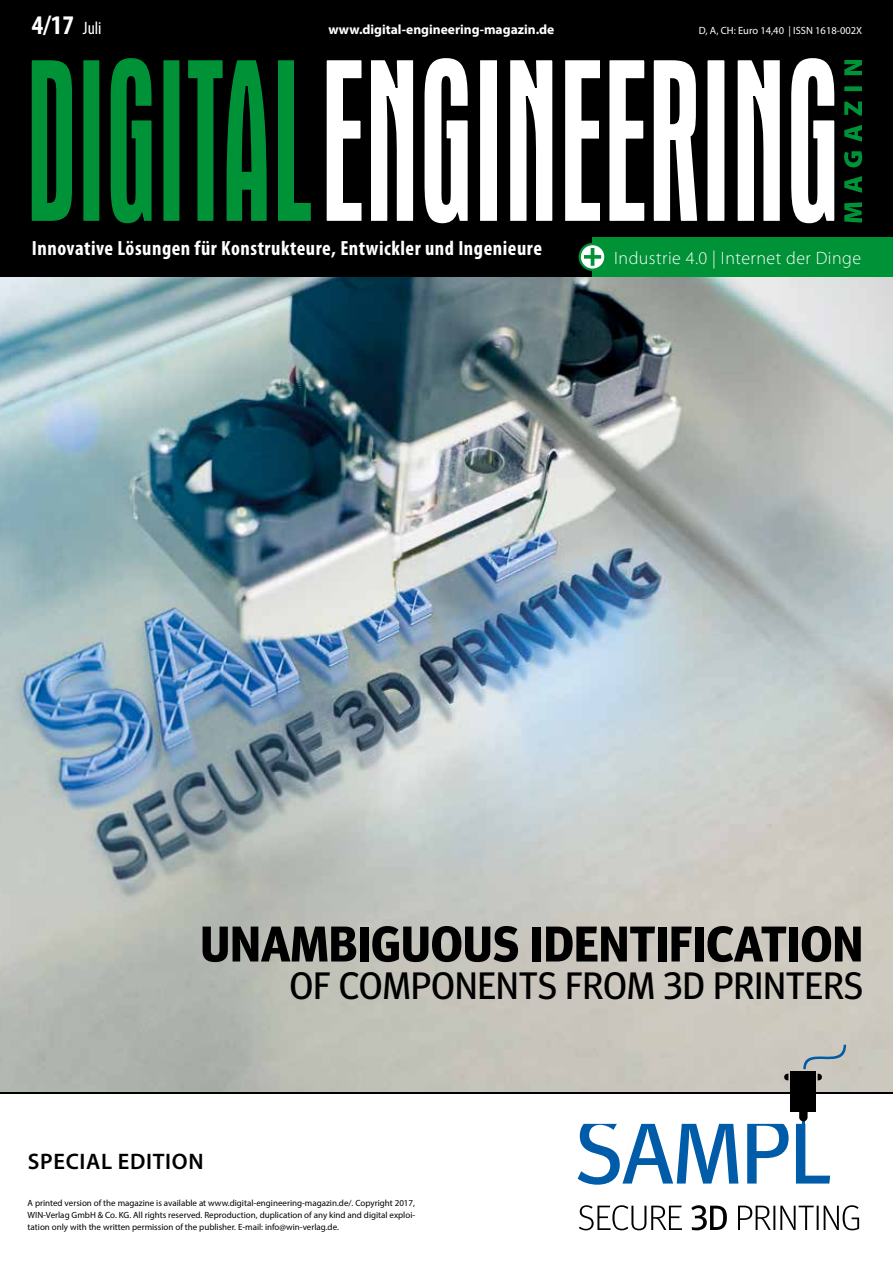
<style>
.page{position:relative;width:893px;height:1263px;background:#fff}
.page>*{position:absolute;margin:0;border:0;box-sizing:border-box;transform-origin:0 0}
.t1{font:700 50.1px "Meta Headline OT";letter-spacing:.01em;color:#000}
.t2{font:38.1px "Meta Headline OT";letter-spacing:.01em;color:#000}
.t3{font:700 condensed 27px "Myriad Pro";color:#fff}
.t4{font:600 22.5px "Myriad Pro";letter-spacing:.03em;color:#000}
.t5{font:700 condensed 20.55px "Myriad Pro";letter-spacing:.025em;color:#fff}
.t6{font:300 18px "Myriad Pro";letter-spacing:.025em;color:#fff}
.t7{font:700 13.5px "Myriad Pro";color:#fff}
.t8{font:10.5px "Myriad Pro";color:#fff}
.t9{font:9px/12px "Myriad Pro";color:#000;text-align:justify}
.s1{font-weight:400;font-size:18px}
</style>
<div class="page">
<img style="left:0;top:276px;width:893px;height:817px">
<svg style="left:579px;top:1205px;width:280px;height:25px"></svg>
<svg style="left:578px;top:1124px;width:211px;height:61px"></svg>
<svg style="left:796px;top:1119px;width:34px;height:64px"></svg>
<div style="left:791px;top:1071px;width:25px;height:40px;background:#000"></div>
<div style="left:799px;top:1102px;width:9px;height:19px;background:#000;border-radius:4px"></div>
<svg style="left:803px;top:1045px;width:43px;height:35px;background:#a5aaaa"></svg>
<svg style="left:784px;top:1074px;width:4px;height:6px"></svg>
<hr style="left:580px;top:1093px;width:279px;height:1px;background:#000">
<hr style="left:0;top:1093px;width:754px;height:1px;background:#000">
<hr style="left:840px;top:1093px;width:53px;height:1px;background:#000">
<div style="left:0;top:0;width:893px;height:276px;background:#000"></div>
<svg style="left:326px;top:58px;width:509px;height:166px"></svg>
<svg style="left:31px;top:58px;width:280px;height:166px"></svg>
<svg style="left:844px;top:60px;width:18px;height:163px"></svg>
<div style="left:593px;top:237px;width:300px;height:39px;background:#009237"></div>
<svg style="left:580px;top:244px;width:25px;height:26px"></svg>
<div style="left:579px;top:243px;width:28px;height:28px;border:2px solid #009237;border-radius:50%"></div>
<svg style="left:584px;top:248px;width:17px;height:18px"></svg>
<h3 class="t3" style="left:32px;top:8px;width:71px">4/17 <span class="s1">Juli</span></h3>
<h3 class="t7" style="left:328px;top:21px;width:227px">www.digital-engineering-magazin.de</h3>
<p class="t8" style="left:699px;top:24px;width:165px">D, A, CH: Euro 14,40 | ISSN 1618-002X</p>
<h3 class="t5" style="left:32px;top:236px;width:512px">Innovative Lösungen für Konstrukteure, Entwickler und Ingenieure</h3>
<h3 class="t6" style="left:614px;top:247px;width:249px">Industrie 4.0 | Internet der Dinge</h3>
<h1 class="t1" style="left:201px;top:914px;width:664px">UNAMBIGUOUS IDENTIFICATION</h1>
<h2 class="t2" style="left:290px;top:963px;width:575px">OF COMPONENTS FROM 3D PRINTERS</h2>
<h3 class="t4" style="left:28px;top:1147px;width:177px">SPECIAL EDITION</h3>
<p class="t9" style="left:28px;top:1197px;width:389px">A printed version of the magazine is available at www.digital-engineering-magazin.de/. Copyright 2017, WIN-Verlag GmbH &amp; Co. KG. All rights reserved. Reproduction, duplication of any kind and digital exploi&shy;tation only with the written permission of the publisher. E-mail: info@win-verlag.de.</p>
</div>
